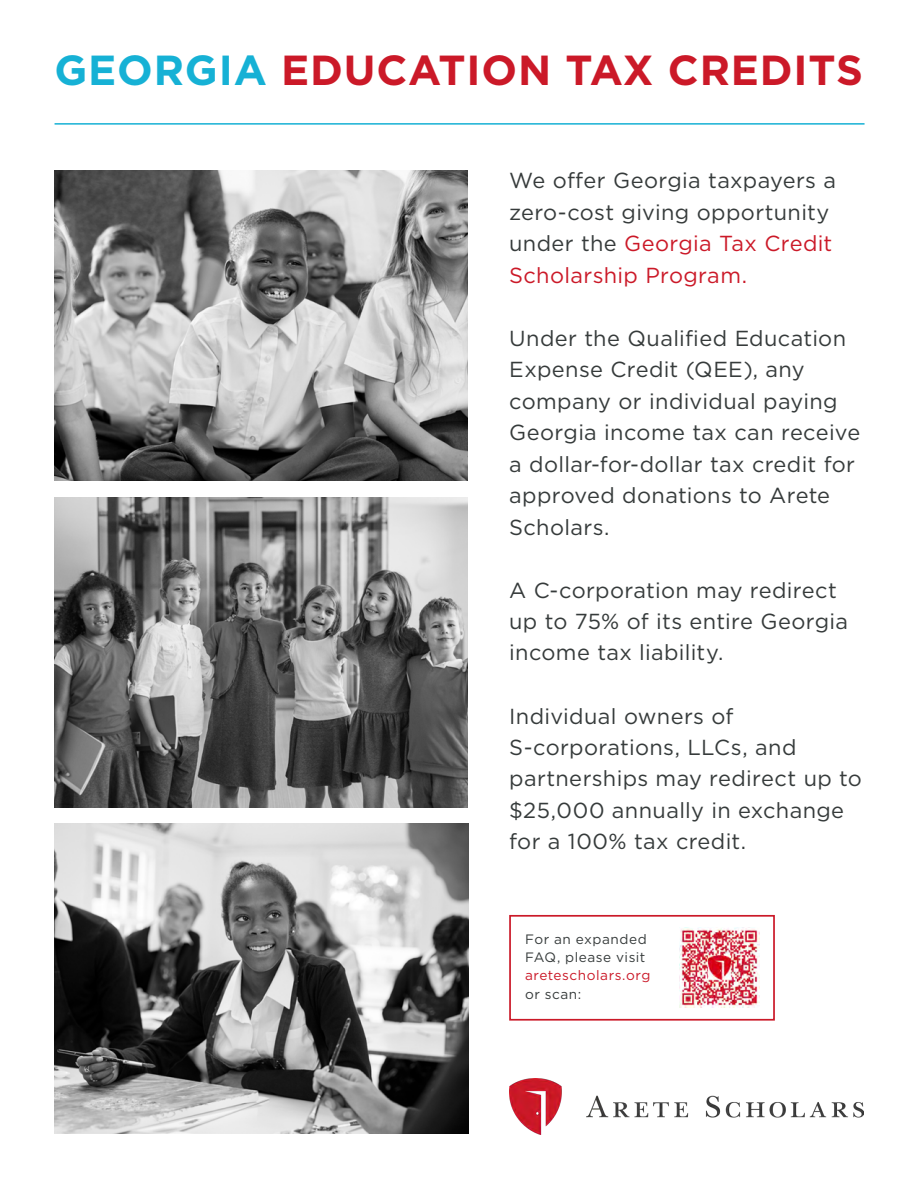
<style>
.page{position:relative;width:918px;height:1188px;background:#fff}
.page>*{position:absolute;margin:0;border:0;box-sizing:border-box;transform-origin:0 0}
.t1{font:700 42px "Gotham";letter-spacing:.02em;color:#cb1928}
.t2{font:21.75px/31.5px "Gotham";letter-spacing:.015em;color:#363b3b}
.t3{font:13.65px/18.1px "Gotham";letter-spacing:.04em;color:#363b3b}
.s1{color:#16b1d5}
.s2{color:#cb1928}
</style>
<div class="page">
<img style="left:54px;top:171px;width:414px;height:310px">
<img style="left:55px;top:824px;width:413px;height:310px">
<img style="left:509px;top:1078px;width:355px;height:56px">
<hr style="left:55px;top:123px;width:810px;height:2px;background:#16b1d5">
<img style="left:54px;top:497px;width:414px;height:310px">
<div style="left:509px;top:915px;width:266px;height:106px;border:2px solid #cb1928"></div>
<img style="left:679px;top:928px;width:80px;height:80px">
<p class="t1" style="left:54px;top:42px;width:810px"><span class="s1">GEORGIA</span> EDUCATION TAX CREDITS</p>
<p class="t2" style="left:509px;top:164px;width:328px">We offer Georgia taxpayers a zero-cost giving opportunity under the <span class="s2">Georgia Tax Credit<br>Scholarship Program.</span></p>
<p class="t2" style="left:509px;top:322px;width:353px">Under the Qualified Education<br>Expense Credit (QEE), any company or individual paying<br>Georgia income tax can receive a dollar-for-dollar tax credit for approved donations to Arete<br>Scholars.</p>
<p class="t2" style="left:509px;top:574px;width:340px">A C-corporation may redirect up to 75% of its entire Georgia income tax liability.</p>
<p class="t2" style="left:509px;top:700px;width:354px">Individual owners of<br>S-corporations, LLCs, and partnerships may redirect up to $25,000 annually in exchange for a 100% tax credit.</p>
<p class="t3" style="left:525px;top:930px;width:127px">For an expanded<br>FAQ, please visit <span class="s2">aretescholars.org </span>or scan:</p>
</div>
